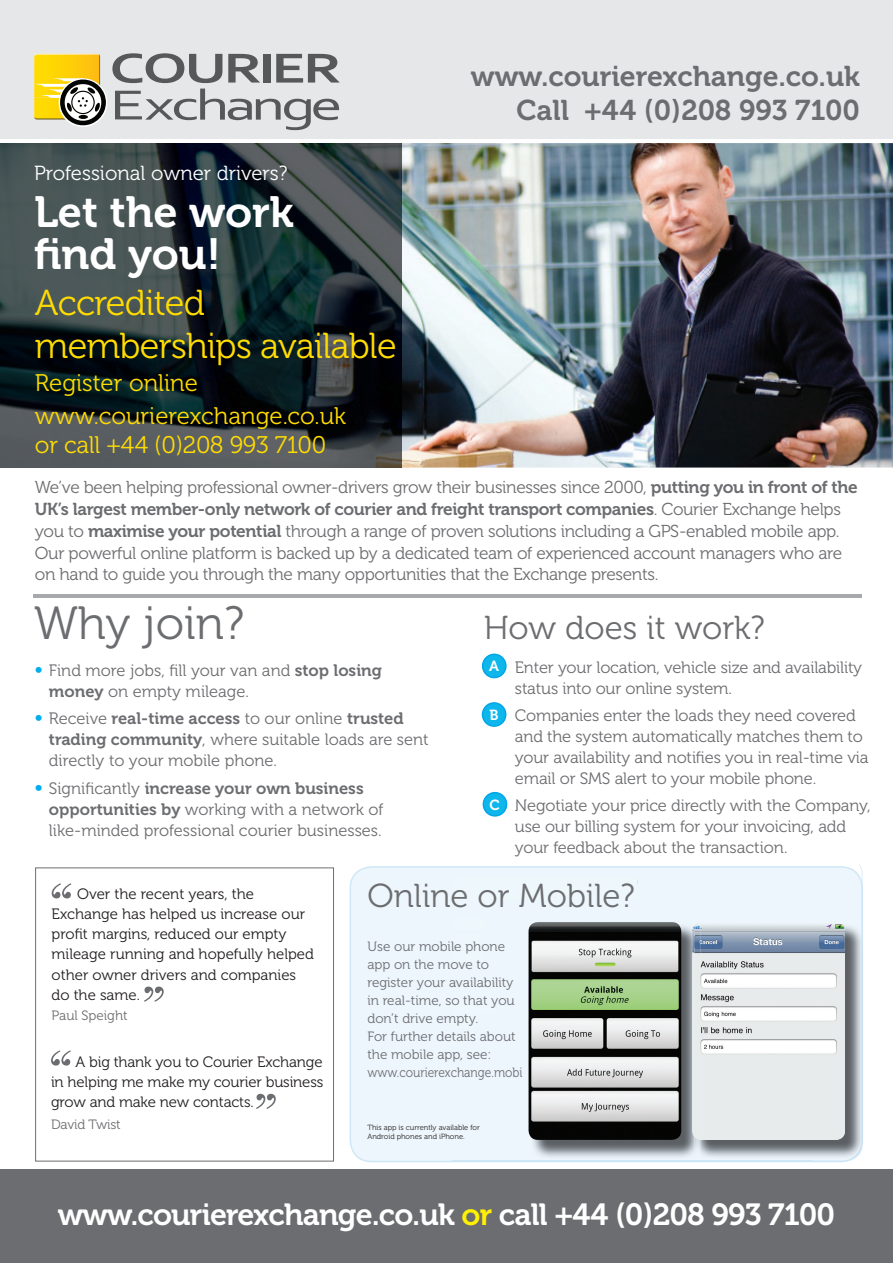
<style>
.page{position:relative;width:893px;height:1263px;background:#fff}
.page>*{position:absolute;margin:0;border:0;box-sizing:border-box;transform-origin:0 0}
.t1{font:46.5px "Museo 300";color:#6c6d70}
.t2{font:43.5px/42px "Museo 700";letter-spacing:-.005em;color:#fff}
.t3{font:36px/43.2px "Museo 300";letter-spacing:-.02em;color:#ffdc01}
.t4{font:33.15px "Museo 300";color:#6c6d70}
.t5{font:31.8px "Museo 700";color:#6c6d70}
.t6{font:30.45px "Museo 700";letter-spacing:-.025em;color:#fff}
.t7{font:28.5px/34.5px "Museo 700";color:#6c6d70;text-align:right}
.t8{font:24px/33px "Museo 300";color:#ffdc01}
.t9{font:20.4px "Museo 300";color:#fff}
.t10{font:17.25px/21.8px "Museo 300";letter-spacing:-.02em;color:#6c6d70}
.t11{font:17.25px "Museo 700";letter-spacing:-.02em;color:#6c6d70}
.t12{font:16.5px/21px "Museo 300";letter-spacing:-.01em;color:#6c6d70}
.t13{font:16.5px "Museo 700";color:#6c6d70}
.t14{font:15px/20.2px "Museo 300";color:#231f20;text-align:justify}
.t15{font:14.55px "Museo 700";color:#fff}
.t16{font:13.5px/18px "Museo 300";color:#6c6d70}
.t17{font:7.5px/9px "Museo 300";color:#231f20}
.s1{font-family:"Museo 700"}
.s2{font-family:"Museo 300"}
.s3{font-size:21px;color:#00aeef}
.s4{font-family:"Museo 300";font-size:21px;color:#00aeef}
.s5{color:#fff101}
</style>
<div class="page">
<img style="left:402px;top:143px;width:491px;height:325px">
<img style="left:0;top:143px;width:402px;height:325px">
<div style="left:0;top:1170px;width:893px;height:93px;background:#6c6d70"></div>
<div style="left:350px;top:866px;width:513px;height:296px;background:#edf6fc"></div>
<div style="left:0;top:0;width:893px;height:139px;background:#e6e7e9"></div>
<svg style="left:482px;top:654px;width:25px;height:24px"></svg>
<svg style="left:482px;top:702px;width:24px;height:25px"></svg>
<svg style="left:483px;top:792px;width:24px;height:25px"></svg>
<hr style="left:34px;top:594px;width:828px;height:3px;background:#a8a9ad">
<img style="left:811px;top:865px;width:51px;height:296px">
<img style="left:453px;top:1161px;width:359px;height:1px">
<div style="left:453px;top:876px;width:184px;height:23px;background:#edf7fc"></div>
<img style="left:453px;top:918px;width:32px;height:10px">
<img style="left:453px;top:935px;width:25px;height:12px">
<img style="left:453px;top:951px;width:29px;height:10px">
<img style="left:453px;top:1001px;width:42px;height:12px">
<img style="left:453px;top:1017px;width:19px;height:10px">
<svg style="left:453px;top:1034px;width:3px;height:12px"></svg>
<div style="left:35px;top:867px;width:299px;height:294px;border:1px solid #6c6d70"></div>
<img style="left:34px;top:54px;width:66px;height:24px">
<svg style="left:112px;top:53px;width:110px;height:30px"></svg>
<svg style="left:228px;top:54px;width:32px;height:29px"></svg>
<div style="left:264px;top:54px;width:7px;height:29px;background:#57585a"></div>
<svg style="left:276px;top:54px;width:64px;height:29px"></svg>
<svg style="left:34px;top:78px;width:72px;height:49px;background:#beb375"></svg>
<svg style="left:115px;top:89px;width:224px;height:41px"></svg>
<img style="left:531px;top:924px;width:163px;height:235px">
<img style="left:529px;top:922px;width:152px;height:218px">
<svg style="left:51px;top:1050px;width:20px;height:15px"></svg>
<svg style="left:256px;top:1094px;width:20px;height:15px"></svg>
<svg style="left:52px;top:883px;width:19px;height:15px"></svg>
<svg style="left:144px;top:986px;width:20px;height:16px"></svg>
<img style="left:700px;top:924px;width:150px;height:235px">
<img style="left:850px;top:924px;width:13px;height:235px">
<img style="left:852px;top:924px;width:10px;height:235px">
<img style="left:694px;top:1140px;width:6px;height:19px">
<img style="left:696px;top:922px;width:146px;height:2px">
<img style="left:692px;top:924px;width:2px;height:207px">
<img style="left:694px;top:924px;width:151px;height:216px">
<p class="t9" style="left:34px;top:162px;width:255px">Professional owner drivers?</p>
<h2 class="t2" style="left:34px;top:191px;width:261px">Let the work find you!</h2>
<h3 class="t3" style="left:35px;top:282px;width:363px">Accredited memberships available</h3>
<h3 class="t8" style="left:35px;top:367px;width:313px">Register online www.courierexchange.co.uk</h3>
<h3 class="t8" style="left:35px;top:429px;width:293px">or call +44 (0)208 993 7100</h3>
<h3 class="t7" style="left:471px;top:59px;width:390px">www.courierexchange.co.uk<br>Call +44 (0)208 993 7100</h3>
<p class="t10" style="left:35px;top:477px;width:824px">We’ve been helping professional owner-drivers grow their businesses since 2000, <span class="s1">putting you in front of the</span></p>
<p class="t11" style="left:35px;top:500px;width:808px">UK’s largest member-only network of courier and freight transport companies<span class="s2">. Courier Exchange helps</span></p>
<p class="t10" style="left:35px;top:520px;width:809px">you to <span class="s1">maximise your potential</span> through a range of proven solutions including a GPS-enabled mobile app.<br>Our powerful online platform is backed up by a dedicated team of experienced account managers who are on hand to guide you through the many opportunities that the Exchange presents.</p>
<h1 class="t1" style="left:34px;top:598px;width:212px">Why join?</h1>
<h3 class="t4" style="left:484px;top:610px;width:282px">How does it work?</h3>
<p class="t12" style="left:49px;top:660px;width:335px;text-indent:-15px"><span class="s3">•</span> Find more jobs, fill your van and <span class="s1">stop losing money</span> on empty mileage.</p>
<p class="t13" style="left:34px;top:709px;width:371px"><span class="s4">•</span> <span class="s2">Receive</span> real-time access <span class="s2">to our online</span> trusted</p>
<p class="t12" style="left:49px;top:729px;width:381px"><span class="s1">trading community</span>, where suitable loads are sent directly to your mobile phone.</p>
<p class="t13" style="left:34px;top:779px;width:331px"><span class="s4">•</span> <span class="s2">Significantly</span> increase your own business</p>
<p class="t12" style="left:49px;top:799px;width:336px"><span class="s1">opportunities by</span> working with a network of like-minded professional courier businesses.</p>
<p class="t15" style="left:489px;top:658px;width:11px">A</p>
<p class="t15" style="left:490px;top:707px;width:11px">B</p>
<p class="t12" style="left:515px;top:657px;width:349px">Enter your location, vehicle size and availability status into our online system.</p>
<p class="t12" style="left:515px;top:705px;width:355px">Companies enter the loads they need covered and the system automatically matches them to your availability and notifies you in real-time via email or SMS alert to your mobile phone.</p>
<p class="t12" style="left:515px;top:795px;width:357px">Negotiate your price directly with the Company, use our billing system for your invoicing, add your feedback about the transaction.</p>
<p class="t15" style="left:489px;top:797px;width:12px">C</p>
<p class="t14" style="left:52px;top:883px;width:264px;text-align:left;text-indent:26px">Over the recent years, the<br>Exchange has helped us increase our profit margins, reduced our empty mileage running and hopefully helped other owner drivers and companies do the same.</p>
<p class="t16" style="left:52px;top:1007px;width:78px">Paul Speight</p>
<p class="t14" style="left:51px;top:1051px;width:274px;text-indent:24px">A big thank you to Courier Exchange in helping me make my courier business grow and make new contacts.</p>
<p class="t16" style="left:51px;top:1115px;width:71px">David Twist</p>
<h3 class="t5" style="left:547px;top:870px;width:93px">obile?</h3>
<h3 class="t4" style="left:367px;top:878px;width:269px">Online or Mobile?</h3>
<p class="t16" style="left:367px;top:938px;width:157px">Use our mobile phone app on the move to register your availability in real-time, so that you don’t drive empty.<br>For further details about the mobile app, see: www.courierexchange.mobi</p>
<p class="t17" style="left:367px;top:1123px;width:114px">This app is currently available for<br>Android phones and iPhone.</p>
<h3 class="t6" style="left:58px;top:1197px;width:779px">www.courierexchange.co.uk <span class="s5">or</span> call +44 (0)208 993 7100</h3>
</div>
